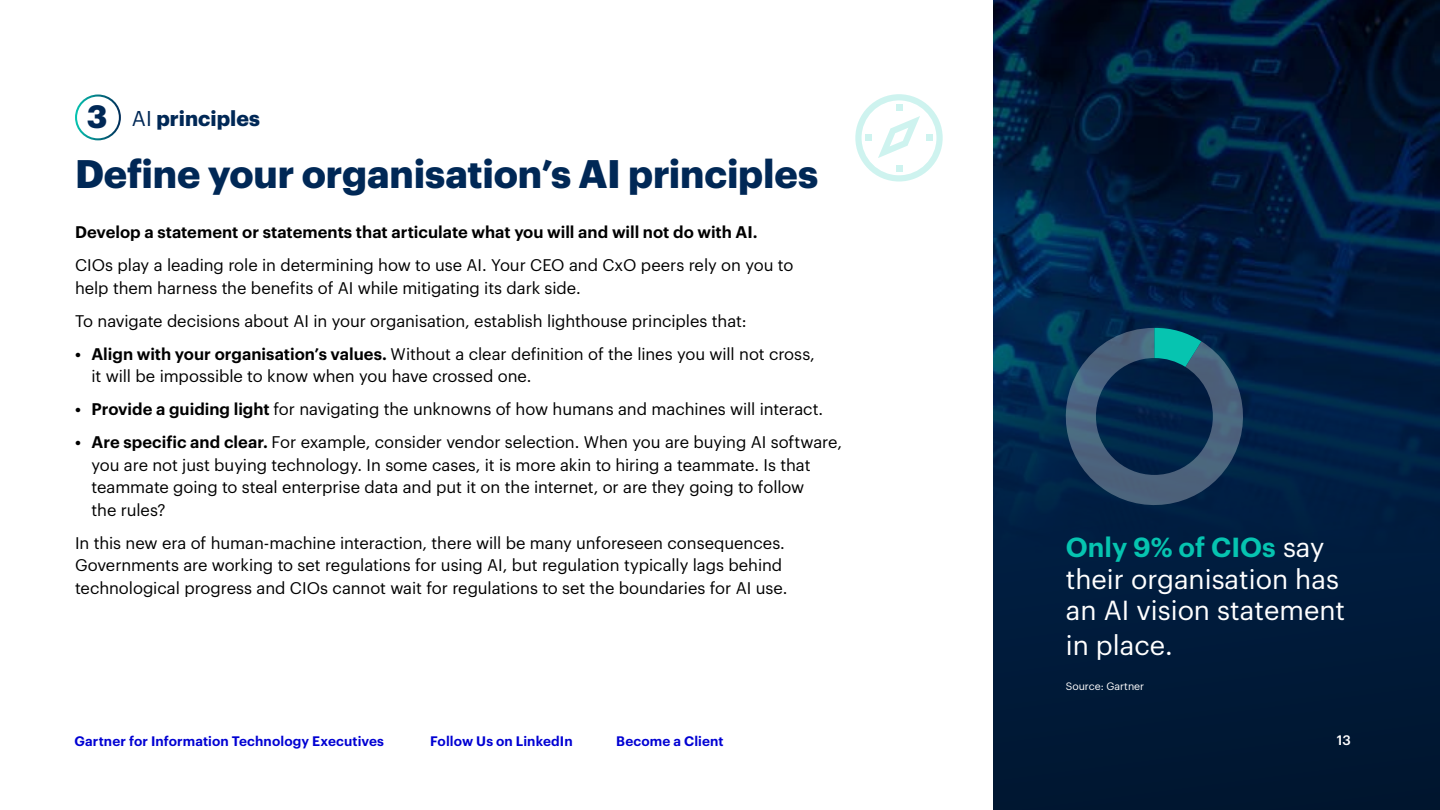
<style>
.page{position:relative;width:1440px;height:810px;background:#fff}
.page>*{position:absolute;margin:0;border:0;box-sizing:border-box;transform-origin:0 0}
.t1{font:700 39px "Graphik";letter-spacing:-.005em;color:#002856}
.t2{font:27px/31.5px "Graphik";color:#fff}
.t3{font:700 21px "Graphik";color:#002856}
.t4{font:16.5px/22.5px "Graphik";letter-spacing:-.005em;color:#000}
.t5{font:600 16.5px "Graphik";color:#000}
.t6{font:600 13.5px "Graphik";letter-spacing:.01em;color:#0000d3}
.t7{font:500 13.5px "Graphik";color:#fff}
.t8{font:10.5px "Graphik";color:#fff}
.s1{font-size:31.65px}
.s2{font-weight:400}
.s3{font-weight:600}
.s4{font-weight:600;color:#06c4b0}
</style>
<div class="page">
<div style="left:993px;top:243px;width:447px;height:567px;background:#001a37"></div>
<img style="left:993px;top:0;width:447px;height:552px">
<div style="left:75px;top:95px;width:46px;height:45px;border:2px solid #fff;border-radius:50%"></div>
<svg style="left:855px;top:94px;width:87px;height:88px"></svg>
<svg style="left:1053px;top:328px;width:202px;height:179px"></svg>
<p class="t3" style="left:87px;top:102px;width:174px"><span class="s1">3</span> <span class="s2">AI</span> principles</p>
<h1 class="t1" style="left:75px;top:144px;width:744px">Define your organisation’s AI principles</h1>
<p class="t5" style="left:75px;top:220px;width:684px">Develop a statement or statements that articulate what you will and will not do with AI.</p>
<p class="t4" style="left:75px;top:253px;width:720px">CIOs play a leading role in determining how to use AI. Your CEO and CxO peers rely on you to help them harness the benefits of AI while mitigating its dark side.</p>
<p class="t4" style="left:75px;top:308px;width:673px">To navigate decisions about AI in your organisation, establish lighthouse principles that:</p>
<p class="t4" style="left:92px;top:341px;width:725px;text-indent:-16px"><span class="s3">• Align with your organisation’s values.</span> Without a clear definition of the lines you will not cross, it will be impossible to know when you have crossed one.</p>
<p class="t4" style="left:75px;top:397px;width:749px"><span class="s3">• Provide a guiding light</span> for navigating the unknowns of how humans and machines will interact.</p>
<p class="t4" style="left:92px;top:430px;width:752px;text-indent:-16px"><span class="s3">• Are specific and clear.</span> For example, consider vendor selection. When you are buying AI software, you are not just buying technology. In some cases, it is more akin to hiring a teammate. Is that teammate going to steal enterprise data and put it on the internet, or are they going to follow<br>the rules?</p>
<p class="t4" style="left:75px;top:530px;width:714px">In this new era of human-machine interaction, there will be many unforeseen consequences.<br>Governments are working to set regulations for using AI, but regulation typically lags behind technological progress and CIOs cannot wait for regulations to set the boundaries for AI use.</p>
<h2 class="t2" style="left:1066px;top:530px;width:281px"><span class="s4">Only 9% of CIOs</span> say their organisation has an AI vision statement</h2>
<h2 class="t2" style="left:1066px;top:627px;width:108px">in place.</h2>
<p class="t8" style="left:1066px;top:679px;width:80px">Source: Gartner</p>
<p class="t6" style="left:74px;top:731px;width:311px">Gartner for Information Technology Executives</p>
<p class="t6" style="left:430px;top:731px;width:144px">Follow Us on LinkedIn</p>
<p class="t6" style="left:616px;top:731px;width:109px">Become a Client</p>
<p class="t7" style="left:1336px;top:732px;width:16px">13</p>
</div>
